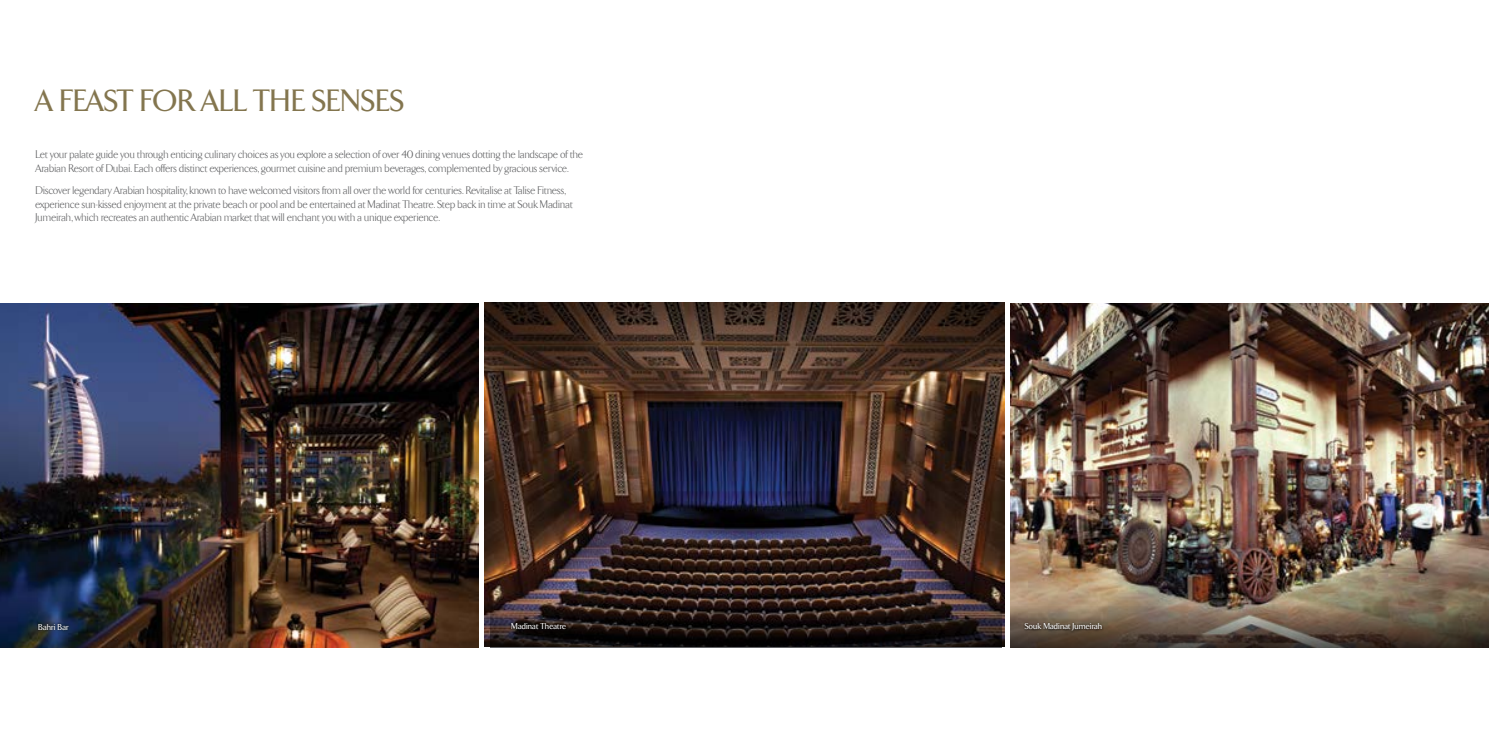
<style>
.page{position:relative;width:1489px;height:745px;background:#fff}
.page>*{position:absolute;margin:0;border:0;box-sizing:border-box;transform-origin:0 0}
.t1{font:500 31.25px "TF Arrow";color:#83754e}
.t2{font:500 12.5px "TF Arrow";color:#fff}
.t3{font:300 11.25px/13.5px "TF Arrow";color:#58595b}
.t4{font:500 8.75px "TF Arrow";color:#fff}
</style>
<div class="page">
<img style="left:0;top:303px;width:478px;height:344px">
<div style="left:37px;top:622px;width:33px;height:10px;background:#000;opacity:.75"></div>
<img style="left:484px;top:302px;width:520px;height:344px">
<svg style="left:490px;top:597px;width:511px;height:50px;background:#241a18"></svg>
<img style="left:1010px;top:303px;width:478px;height:344px">
<svg style="left:1010px;top:597px;width:478px;height:49px;background:#6e5f4e"></svg>
<div style="left:1023px;top:622px;width:80px;height:11px;background:#000;opacity:.75"></div>
<div style="left:510px;top:622px;width:57px;height:10px;background:#000;opacity:.75"></div>
<h1 class="t1" style="left:35px;top:85px;width:370px">A FEAST FOR ALL THE SENSES</h1>
<p class="t3" style="left:35px;top:148px;width:549px">Let your palate guide you through enticing culinary choices as you explore a selection of over 40 dining venues dotting the landscape of the<br>Arabian Resort of Dubai. Each offers distinct experiences, gourmet cuisine and premium beverages, complemented by gracious service.</p>
<p class="t3" style="left:35px;top:184px;width:539px">Discover legendary Arabian hospitality, known to have welcomed visitors from all over the world for centuries. Revitalise at Talise Fitness, experience sun-kissed enjoyment at the private beach or pool and be entertained at Madinat Theatre. Step back in time at Souk Madinat<br>Jumeirah, which recreates an authentic Arabian market that will enchant you with a unique experience.</p>
<p class="t4" style="left:38px;top:622px;width:32px">Bahri Bar</p>
<p class="t2" style="left:504px;top:621px;width:80px">Madinat Theatre</p>
<p class="t4" style="left:511px;top:621px;width:56px">Madinat Theatre</p>
<p class="t4" style="left:1024px;top:621px;width:79px">Souk Madinat Jumeirah</p>
</div>
